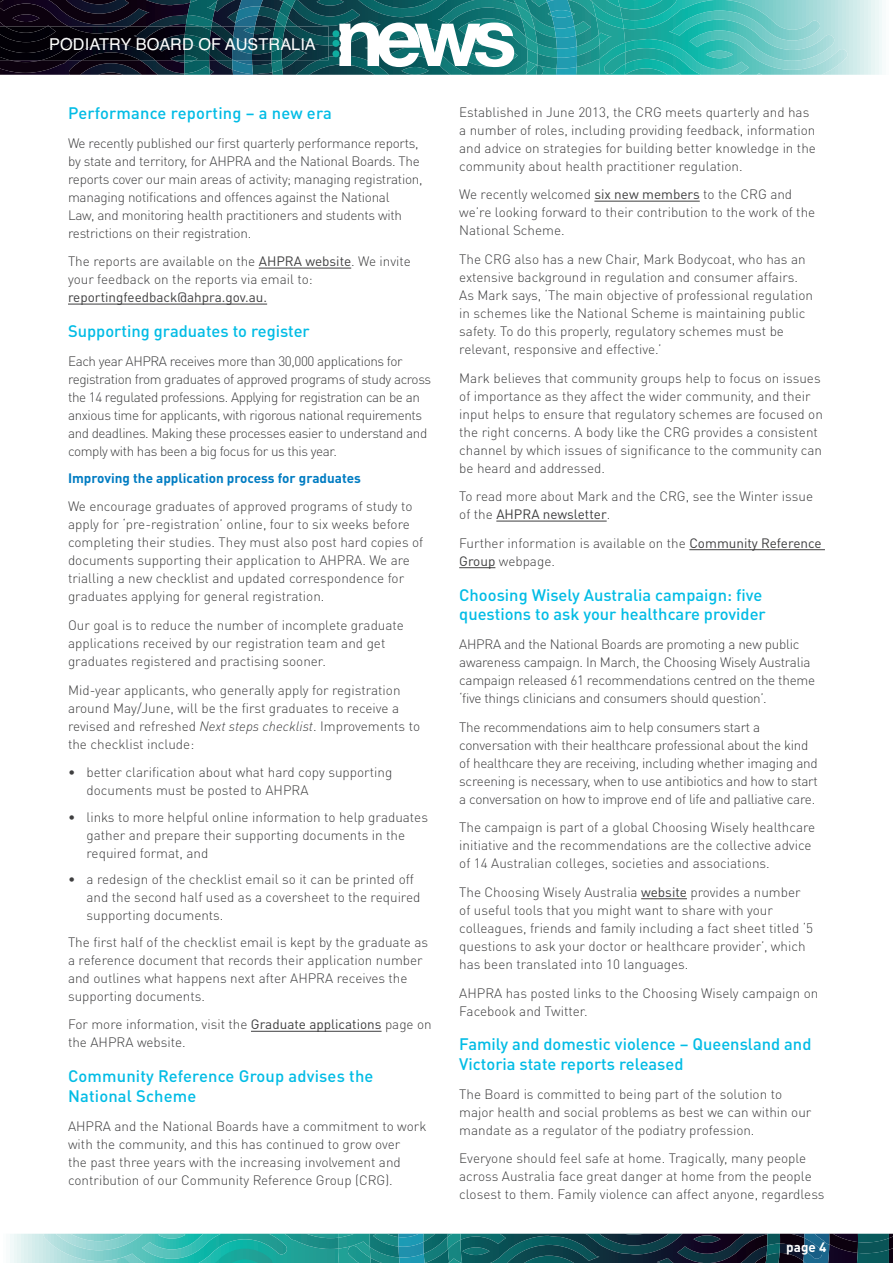
<style>
.page{position:relative;width:893px;height:1263px;background:#fff}
.page>*{position:absolute;margin:0;border:0;box-sizing:border-box;transform-origin:0 0}
.SubHeader{font:500 16.5px/19.8px "DINOT";color:#02bce5}
.t1{font:16.35px "Helvetica";color:#fff}
.body{font:300 13.5px/18px "DINOT";color:#3e3e3f}
.body-2{font:300 13.5px/18px "DINOT";letter-spacing:-.02em;color:#3e3e3f}
.body-3{font:300 13.5px/18px "DINOT";letter-spacing:-.03em;color:#3e3e3f}
.body-4{font:700 13.5px "DINOT";color:#007cc2}
.t2{font:700 13.5px "DINOT";color:#fff}
.s1{font-weight:400}
.s2{font-style:italic}
</style>
<div class="page">
<svg style="left:10px;top:1234px;width:883px;height:29px;background:#2d767a"></svg>
<svg style="left:184px;top:0;width:698px;height:75px;background:#51a5a3"></svg>
<img style="left:285px;top:26px;width:44px;height:34px">
<img style="left:255px;top:26px;width:17px;height:34px">
<img style="left:211px;top:26px;width:21px;height:34px">
<img style="left:0;top:26px;width:184px;height:34px">
<img style="left:232px;top:26px;width:23px;height:34px">
<img style="left:184px;top:26px;width:27px;height:34px">
<img style="left:272px;top:26px;width:13px;height:34px">
<hr style="left:259px;top:268px;width:92px;height:1px;background:#3e3e3f">
<hr style="left:68px;top:304px;width:199px;height:1px;background:#3e3e3f">
<hr style="left:251px;top:1031px;width:131px;height:1px;background:#3e3e3f">
<hr style="left:594px;top:201px;width:106px;height:1px;background:#3e3e3f">
<hr style="left:496px;top:521px;width:111px;height:1px;background:#3e3e3f">
<hr style="left:689px;top:549px;width:136px;height:1px;background:#3e3e3f">
<hr style="left:459px;top:567px;width:36px;height:1px;background:#3e3e3f">
<hr style="left:641px;top:898px;width:46px;height:1px;background:#3e3e3f">
<p class="t1" style="left:49px;top:32px;width:268px">PODIATRY BOARD OF AUSTRALIA</p>
<p class="SubHeader" style="left:68px;top:103px;width:265px">Performance reporting – a new era</p>
<p class="body-2" style="left:68px;top:134px;width:356px">We recently published our first quarterly performance reports, by state and territory, for AHPRA and the National Boards. The reports cover our main areas of activity; managing registration, managing notifications and offences against the National<br>Law, and monitoring health practitioners and students with restrictions on their registration.</p>
<p class="body" style="left:68px;top:252px;width:344px">The reports are available on the <span class="s1">AHPRA website</span>. We invite your feedback on the reports via email to: <span class="s1">reportingfeedback@ahpra.gov.au.</span></p>
<p class="SubHeader" style="left:68px;top:321px;width:243px">Supporting graduates to register</p>
<p class="body-3" style="left:68px;top:351px;width:365px">Each year AHPRA receives more than 30,000 applications for registration from graduates of approved programs of study across the 14 regulated professions. Applying for registration can be an anxious time for applicants, with rigorous national requirements and deadlines. Making these processes easier to understand and comply with has been a big focus for us this year.</p>
<p class="body-4" style="left:68px;top:469px;width:294px">Improving the application process for graduates</p>
<p class="body" style="left:68px;top:497px;width:357px">We encourage graduates of approved programs of study to apply for ‘pre-registration’ online, four to six weeks before completing their studies. They must also post hard copies of documents supporting their application to AHPRA. We are trialling a new checklist and updated correspondence for graduates applying for general registration.</p>
<p class="body" style="left:68px;top:616px;width:337px">Our goal is to reduce the number of incomplete graduate applications received by our registration team and get graduates registered and practising sooner.</p>
<p class="body" style="left:68px;top:681px;width:354px">Mid-year applicants, who generally apply for registration around May/June, will be the first graduates to receive a revised and refreshed <span class="s2">Next steps checklist</span>. Improvements to the checklist include:</p>
<p class="body" style="left:87px;top:763px;width:307px;text-indent:-18px">• better clarification about what hard copy supporting documents must be posted to AHPRA</p>
<p class="body" style="left:87px;top:808px;width:343px;text-indent:-18px">• links to more helpful online information to help graduates gather and prepare their supporting documents in the required format, and</p>
<p class="body" style="left:87px;top:870px;width:335px;text-indent:-18px">• a redesign of the checklist email so it can be printed off and the second half used as a coversheet to the required supporting documents.</p>
<p class="body" style="left:68px;top:933px;width:362px">The first half of the checklist email is kept by the graduate as a reference document that records their application number and outlines what happens next after AHPRA receives the supporting documents.</p>
<p class="body" style="left:68px;top:1015px;width:365px">For more information, visit the <span class="s1">Graduate applications</span> page on the AHPRA website.</p>
<p class="SubHeader" style="left:68px;top:1066px;width:307px">Community Reference Group advises the<br>National Scheme</p>
<p class="body" style="left:68px;top:1116px;width:360px">AHPRA and the National Boards have a commitment to work with the community, and this has continued to grow over<br>the past three years with the increasing involvement and contribution of our Community Reference Group (CRG).</p>
<p class="body" style="left:459px;top:103px;width:358px">Established in June 2013, the CRG meets quarterly and has a number of roles, including providing feedback, information and advice on strategies for building better knowledge in the community about health practitioner regulation.</p>
<p class="body" style="left:459px;top:185px;width:358px">We recently welcomed <span class="s1">six new members</span> to the CRG and we’re looking forward to their contribution to the work of the<br>National Scheme.</p>
<p class="body" style="left:459px;top:250px;width:355px">The CRG also has a new Chair, Mark Bodycoat, who has an extensive background in regulation and consumer affairs.<br>As Mark says, ‘The main objective of professional regulation in schemes like the National Scheme is maintaining public safety. To do this properly, regulatory schemes must be relevant, responsive and effective.’</p>
<p class="body" style="left:459px;top:369px;width:365px">Mark believes that community groups help to focus on issues of importance as they affect the wider community, and their input helps to ensure that regulatory schemes are focused on the right concerns. A body like the CRG provides a consistent channel by which issues of significance to the community can be heard and addressed.</p>
<p class="body" style="left:459px;top:487px;width:355px">To read more about Mark and the CRG, see the Winter issue of the <span class="s1">AHPRA newsletter</span>.</p>
<p class="body" style="left:459px;top:534px;width:364px">Further information is available on the <span class="s1">Community Reference<br>Group</span> webpage.</p>
<p class="SubHeader" style="left:459px;top:584px;width:308px">Choosing Wisely Australia campaign: five questions to ask your healthcare provider</p>
<p class="body-2" style="left:459px;top:635px;width:357px">AHPRA and the National Boards are promoting a new public awareness campaign. In March, the Choosing Wisely Australia campaign released 61 recommendations centred on the theme ‘five things clinicians and consumers should question’.</p>
<p class="body-2" style="left:459px;top:718px;width:360px">The recommendations aim to help consumers start a conversation with their healthcare professional about the kind of healthcare they are receiving, including whether imaging and screening is necessary, when to use antibiotics and how to start a conversation on how to improve end of life and palliative care.</p>
<p class="body" style="left:459px;top:818px;width:358px">The campaign is part of a global Choosing Wisely healthcare initiative and the recommendations are the collective advice of 14 Australian colleges, societies and associations.</p>
<p class="body" style="left:459px;top:883px;width:355px">The Choosing Wisely Australia <span class="s1">website</span> provides a number of useful tools that you might want to share with your colleagues, friends and family including a fact sheet titled ‘5 questions to ask your doctor or healthcare provider’, which has been translated into 10 languages.</p>
<p class="body" style="left:459px;top:983px;width:361px">AHPRA has posted links to the Choosing Wisely campaign on<br>Facebook and Twitter.</p>
<p class="SubHeader" style="left:459px;top:1034px;width:354px">Family and domestic violence – Queensland and<br>Victoria state reports released</p>
<p class="body" style="left:459px;top:1085px;width:354px">The Board is committed to being part of the solution to major health and social problems as best we can within our mandate as a regulator of the podiatry profession.</p>
<p class="body" style="left:459px;top:1149px;width:367px">Everyone should feel safe at home. Tragically, many people across Australia face great danger at home from the people closest to them. Family violence can affect anyone, regardless</p>
<p class="t2" style="left:786px;top:1238px;width:42px">page 4</p>
</div>
